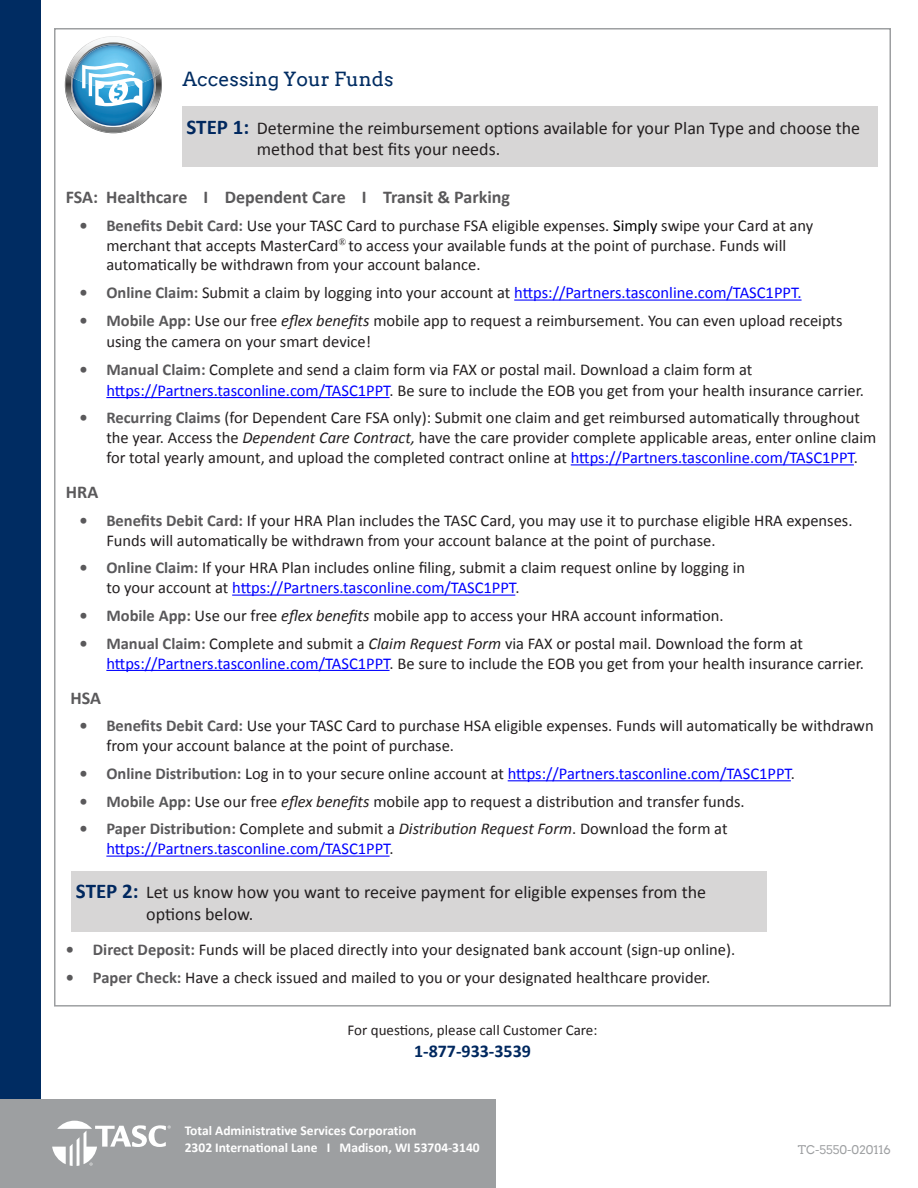
<style>
.page{position:relative;width:918px;height:1188px;background:#fff}
.page>*{position:absolute;margin:0;border:0;box-sizing:border-box;transform-origin:0 0}
.t1{font:19.5px "Arvo";color:#002c62}
.t2{font:18px/21px "Calibri";color:#231f20}
.t3{font:700 18px "Calibri";color:#5a595b}
.t4{font:700 18px "Calibri";color:#00285f}
.t5{font:16.5px/19.8px "Calibri";color:#231f20}
.t6{font:16.5px/19.8px "Calibri";color:#00f}
.t7{font:15px "Calibri";color:#231f20}
.t8{font:700 13.5px "Calibri";color:#fff}
.t9{font:12px "Arvo";color:#9d9fa1}
.s1{font-weight:700;font-size:21px;color:#00285f}
.s2{font-weight:700;color:#5a595b}
.s3{color:#000}
.s4{color:#231f20}
.s5{font-style:italic}
.s6{color:#00f}
.s7{font-style:italic;color:#231f20}
</style>
<div class="page">
<hr style="left:514px;top:300px;width:288px;height:1px;background:#00f">
<hr style="left:106px;top:397px;width:284px;height:1px;background:#00f">
<hr style="left:571px;top:464px;width:283px;height:1px;background:#00f">
<hr style="left:232px;top:595px;width:283px;height:1px;background:#00f">
<hr style="left:106px;top:670px;width:284px;height:1px;background:#00f">
<hr style="left:508px;top:780px;width:283px;height:1px;background:#00f">
<hr style="left:106px;top:856px;width:284px;height:1px;background:#00f">
<div style="left:0;top:0;width:40px;height:1188px;background:#002c62"></div>
<div style="left:0;top:1099px;width:496px;height:89px;background:#9d9fa1"></div>
<svg style="left:52px;top:1121px;width:119px;height:45px"></svg>
<svg style="left:65px;top:36px;width:97px;height:97px"></svg>
<div style="left:182px;top:106px;width:695px;height:61px;background:#d7d6d6"></div>
<div style="left:71px;top:871px;width:696px;height:60px;background:#d7d6d6"></div>
<p class="t1" style="left:182px;top:67px;width:213px">Accessing Your Funds</p>
<p class="t2" style="left:257px;top:117px;width:605px;text-indent:-70px"><span class="s1">STEP 1:</span> Determine the reimbursement options available for your Plan Type and choose the method that best fits your needs.</p>
<p class="t3" style="left:66px;top:186px;width:446px">FSA: Healthcare I Dependent Care I Transit &amp; Parking</p>
<p class="t5" style="left:106px;top:216px;width:709px;text-indent:-27px"><span class="s2">• Benefits Debit Card:</span> Use your TASC Card to purchase FSA eligible expenses. <span class="s3">Simply</span> swipe your Card at any merchant that accepts MasterCard<sup>®</sup> to access your available funds at the point of purchase. Funds will automatically be withdrawn from your account balance.</p>
<p class="t6" style="left:79px;top:283px;width:724px"><span class="s2">• Online Claim:</span> <span class="s4">Submit a claim by logging into your account at</span> https://Partners.tasconline.com/TASC1PPT.</p>
<p class="t5" style="left:106px;top:310px;width:738px;line-height:21px;text-indent:-27px"><span class="s2">• Mobile App:</span> Use our free <span class="s5">eflex benefits</span> mobile app to request a reimbursement. You can even upload receipts using the camera on your smart device!</p>
<p class="t5" style="left:106px;top:359px;width:759px;line-height:21px;text-indent:-27px"><span class="s2">• Manual Claim:</span> Complete and send a claim form via FAX or postal mail. Download a claim form at <span class="s6">https://Partners.tasconline.com/TASC1PPT</span>. Be sure to include the EOB you get from your health insurance carrier.</p>
<p class="t5" style="left:106px;top:408px;width:772px;text-indent:-27px"><span class="s2">• Recurring Claims</span> (for Dependent Care FSA only): Submit one claim and get reimbursed automatically throughout the year. Access the <span class="s5">Dependent Care Contract,</span> have the care provider complete applicable areas, enter online claim for total yearly amount, and upload the completed contract online at <span class="s6">https://Partners.tasconline.com/TASC1PPT</span>.</p>
<p class="t3" style="left:66px;top:481px;width:34px">HRA</p>
<p class="t5" style="left:106px;top:511px;width:748px;text-indent:-27px"><span class="s2">• Benefits Debit Card:</span> If your HRA Plan includes the TASC Card, you may use it to purchase eligible HRA expenses.<br>Funds will automatically be withdrawn from your account balance at the point of purchase.</p>
<p class="t5" style="left:106px;top:558px;width:640px;text-indent:-27px"><span class="s2">• Online Claim:</span> If your HRA Plan includes online filing, submit a claim request online by logging in to your account at <span class="s6">https://Partners.tasconline.com/TASC1PPT</span>.</p>
<p class="t5" style="left:79px;top:606px;width:646px"><span class="s2">• Mobile App:</span> Use our free <span class="s5">eflex benefits</span> mobile app to access your HRA account information.</p>
<p class="t5" style="left:106px;top:633px;width:759px;text-indent:-27px"><span class="s2">• Manual Claim:</span> Complete and submit a <span class="s5">Claim Request Form</span> via FAX or postal mail. Download the form at <span class="s6">https://Partners.tasconline.com/TASC1PPT</span>. Be sure to include the EOB you get from your health insurance carrier.</p>
<p class="t3" style="left:71px;top:686px;width:32px">HSA</p>
<p class="t5" style="left:106px;top:716px;width:769px;text-indent:-27px"><span class="s2">• Benefits Debit Card:</span> Use your TASC Card to purchase HSA eligible expenses. Funds will automatically be withdrawn from your account balance at the point of purchase.</p>
<p class="t6" style="left:79px;top:764px;width:717px"><span class="s2">• Online Distribution:</span> <span class="s4">Log in to your secure online account at</span> https://Partners.tasconline.com/TASC1PPT<span class="s4">.</span></p>
<p class="t5" style="left:79px;top:791px;width:667px"><span class="s2">• Mobile App:</span> Use our free <span class="s5">eflex benefits</span> mobile app to request a distribution and transfer funds.</p>
<p class="t6" style="left:106px;top:819px;width:623px;text-indent:-27px"><span class="s2">• Paper Distribution:</span> <span class="s4">Complete and submit a</span> <span class="s7">Distribution Request Form</span><span class="s4">. Download the form at </span>https://Partners.tasconline.com/TASC1PPT<span class="s4">.</span></p>
<p class="t2" style="left:76px;top:882px;width:632px"><span class="s1">STEP 2:</span> Let us know how you want to receive payment for eligible expenses from the</p>
<p class="t2" style="left:146px;top:903px;width:109px">options below.</p>
<p class="t5" style="left:66px;top:940px;width:671px"><span class="s2">• Direct Deposit:</span> Funds will be placed directly into your designated bank account (sign-up online).</p>
<p class="t5" style="left:66px;top:967px;width:646px"><span class="s2">• Paper Check:</span> Have a check issued and mailed to you or your designated healthcare provider.</p>
<p class="t7" style="left:348px;top:1021px;width:251px">For questions, please call Customer Care:</p>
<p class="t4" style="left:414px;top:1040px;width:118px">1-877-933-3539</p>
<p class="t8" style="left:185px;top:1122px;width:233px">Total Administrative Services Corporation</p>
<p class="t8" style="left:185px;top:1139px;width:296px">2302 International Lane I Madison, WI 53704-3140</p>
<p class="t9" style="left:798px;top:1142px;width:95px">TC-5550-020116</p>
</div>
